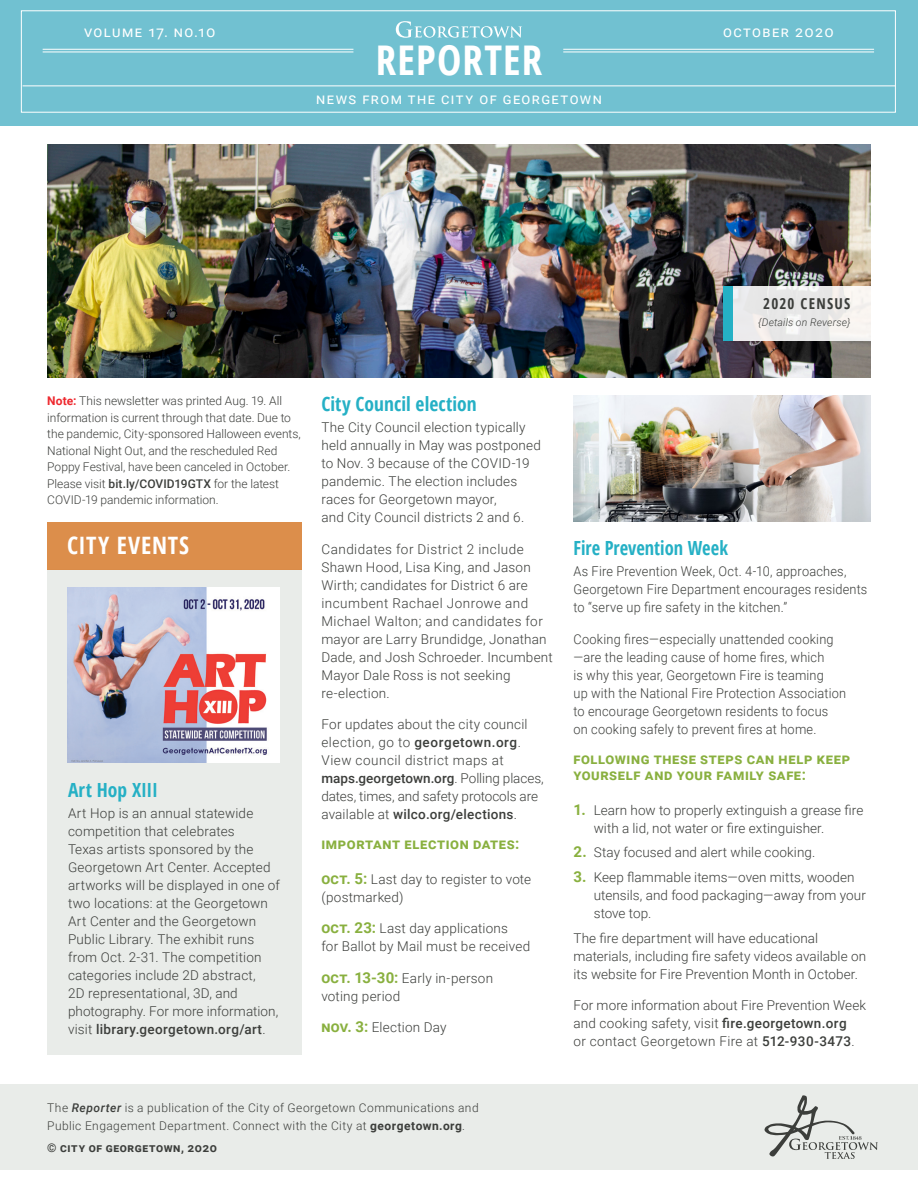
<style>
.page{position:relative;width:918px;height:1188px;background:#fff}
.page>*{position:absolute;margin:0;border:0;box-sizing:border-box;transform-origin:0 0}
.t1{font:700 condensed 40.95px "Open Sans";letter-spacing:.03em;color:#fff}
.White_headers{font:700 condensed 24px "Open Sans";letter-spacing:.035em;color:#fff}
.Blue_Headers{font:700 condensed 19.5px "Open Sans";color:#25b0c5}
.Blue_Headers-2{font:700 condensed 19.5px "Open Sans";color:#25b0c5;scale:.95 1}
.green_subheaders{font:700 15px/16.5px "Roboto";letter-spacing:.04em;color:#89b03f}
.t2{font:15px "Roboto";letter-spacing:.095em;color:#fff}
.Body_Copy{font:700 condensed 15px "Open Sans";letter-spacing:.085em;color:#3c3e3b}
.Body_Copy-2{font:300 13.5px/18px "Roboto";letter-spacing:.015em;color:#3c3e3b}
.Body_Copy-3{font:300 13.5px/18px "Roboto";letter-spacing:.015em;color:#3c3e3b;scale:.95 1}
.t3{font:300 12px/16.5px "Roboto";letter-spacing:.005em;color:#3c3e3b}
.t4{font:300 12px/18px "Roboto";letter-spacing:.035em;color:#3c3e3b}
.t5{font:700 12px "Roboto";letter-spacing:.05em;color:#3c3e3b}
.Body_Copy-4{font:italic 300 10.5px "Roboto";letter-spacing:.015em;color:#3c3e3b}
.s1{font-weight:700;color:#ee292f}
.s2{font-weight:500}
.s3{font-weight:700;font-size:15px;color:#89b03f}
.s4{font-weight:500;font-style:italic}
.s5{font-weight:700}
</style>
<div class="page">
<img style="left:47px;top:144px;width:824px;height:234px">
<div style="left:0;top:0;width:918px;height:126px;background:#71c1d1"></div>
<div style="left:0;top:1085px;width:918px;height:85px;background:#e9ece9"></div>
<svg style="left:396px;top:21px;width:126px;height:17px"></svg>
<hr style="left:23px;top:86px;width:872px;height:1px;background:#fff">
<hr style="left:43px;top:49px;width:310px;height:1px;background:#fff">
<hr style="left:43px;top:52px;width:310px;height:1px;background:#fff">
<hr style="left:563px;top:49px;width:311px;height:1px;background:#fff">
<hr style="left:563px;top:52px;width:311px;height:1px;background:#fff">
<div style="left:21px;top:10px;width:875px;height:103px;border:1px solid #fff"></div>
<svg style="left:733px;top:286px;width:138px;height:55px;fill:#eae9e8"></svg>
<div style="left:724px;top:286px;width:9px;height:55px;background:#25b0c5"></div>
<div style="left:47px;top:569px;width:254px;height:486px;background:#e9ece9"></div>
<div style="left:47px;top:522px;width:254px;height:47px;background:#dc8e4b"></div>
<svg style="left:764px;top:1095px;width:114px;height:64px"></svg>
<img style="left:68px;top:587px;width:212px;height:175px">
<img style="left:573px;top:396px;width:298px;height:126px">
<p class="t2" style="left:84px;top:21px;width:133px">volume 17. no.10</p>
<p class="t1" style="left:376px;top:32px;width:168px">REPORTER</p>
<p class="t2" style="left:316px;top:88px;width:287px">news from the city of georgetown</p>
<p class="t2" style="left:723px;top:21px;width:112px">october 2020</p>
<p class="Body_Copy" style="left:763px;top:293px;width:89px">2020 CENSUS</p>
<p class="Body_Copy-4" style="left:758px;top:314px;width:94px">{Details on Reverse}</p>
<p class="t3" style="left:47px;top:392px;width:255px"><span class="s1">Note:</span> This newsletter was printed Aug. 19. All information is current through that date. Due to the pandemic, City-sponsored Halloween events, National Night Out, and the rescheduled Red Poppy Festival, have been canceled in October.<br>Please visit <span class="s2">bit.ly/COVID19GTX</span> for the latest COVID-19 pandemic information.</p>
<p class="White_headers" style="left:67px;top:529px;width:124px">CITY EVENTS</p>
<p class="Blue_Headers" style="left:68px;top:776px;width:91px">Art Hop XIII</p>
<p class="Body_Copy-2" style="left:68px;top:804px;width:213px">Art Hop is an annual statewide competition that celebrates<br>Texas artists sponsored by the<br>Georgetown Art Center. Accepted artworks will be displayed in one of two locations: at the Georgetown<br>Art Center and the Georgetown<br>Public Library. The exhibit runs from Oct. 2-31. The competition categories include 2D abstract,<br>2D representational, 3D, and photography. For more information, visit <span class="s2">library.georgetown.org/art</span>.</p>
<p class="Blue_Headers" style="left:321px;top:390px;width:157px">City Council election</p>
<p class="Body_Copy-2" style="left:321px;top:418px;width:221px">The City Council election typically held annually in May was postponed to Nov. 3 because of the COVID-19 pandemic. The election includes races for Georgetown mayor,<br>and City Council districts 2 and 6.</p>
<p class="Body_Copy-2" style="left:321px;top:539px;width:233px">Candidates for District 2 include<br>Shawn Hood, Lisa King, and Jason<br>Wirth; candidates for District 6 are incumbent Rachael Jonrowe and<br>Michael Walton; and candidates for mayor are Larry Brundidge, Jonathan<br>Dade, and Josh Schroeder. Incumbent<br>Mayor Dale Ross is not seeking re-election.</p>
<p class="Body_Copy-2" style="left:321px;top:715px;width:224px">For updates about the city council election, go to <span class="s2">georgetown.org</span>.<br>View council district maps at <span class="s2">maps.georgetown.org</span>. Polling places, dates, times, and safety protocols are available at <span class="s2">wilco.org/elections</span>.</p>
<p class="green_subheaders" style="left:321px;top:835px;width:199px">important election dates:</p>
<p class="Body_Copy-2" style="left:321px;top:869px;width:211px"><span class="s3">oct. 5:</span> Last day to register to vote (postmarked)</p>
<p class="Body_Copy-2" style="left:321px;top:919px;width:210px"><span class="s3">oct. 23:</span> Last day applications<br>for Ballot by Mail must be received</p>
<p class="Body_Copy-2" style="left:321px;top:968px;width:173px"><span class="s3">oct. 13-30:</span> Early in-person voting period</p>
<p class="Body_Copy-2" style="left:321px;top:1018px;width:127px"><span class="s3">nov. 3:</span> Election Day</p>
<p class="Blue_Headers-2" style="left:573px;top:534px;width:164px">Fire Prevention Week</p>
<p class="Body_Copy-3" style="left:573px;top:562px;width:311px">As Fire Prevention Week, Oct. 4-10, approaches,<br>Georgetown Fire Department encourages residents to “serve up fire safety in the kitchen.”</p>
<p class="Body_Copy-3" style="left:573px;top:629px;width:289px">Cooking fires—especially unattended cooking —are the leading cause of home fires, which<br>is why this year, Georgetown Fire is teaming<br>up with the National Fire Protection Association to encourage Georgetown residents to focus<br>on cooking safely to prevent fires at home.</p>
<p class="green_subheaders" style="left:573px;top:750px;width:278px">following these steps can help keep yourself and your family safe:</p>
<p class="Body_Copy-2" style="left:594px;top:800px;width:271px;text-indent:-20px"><span class="s3">1.</span> Learn how to properly extinguish a grease fire with a lid, not water or fire extinguisher.</p>
<p class="Body_Copy-2" style="left:573px;top:843px;width:243px"><span class="s3">2.</span> Stay focused and alert while cooking.</p>
<p class="Body_Copy-2" style="left:594px;top:868px;width:274px;text-indent:-20px"><span class="s3">3.</span> Keep flammable items—oven mitts, wooden utensils, and food packaging—away from your stove top.</p>
<p class="Body_Copy-2" style="left:573px;top:929px;width:294px">The fire department will have educational materials, including fire safety videos available on its website for Fire Prevention Month in October.</p>
<p class="Body_Copy-2" style="left:573px;top:996px;width:294px">For more information about Fire Prevention Week and cooking safety, visit <span class="s2">fire.georgetown.org<br></span>or contact Georgetown Fire at <span class="s2">512-930-3473</span>.</p>
<p class="t4" style="left:47px;top:1098px;width:433px">The <span class="s4">Reporter</span> is a publication of the City of Georgetown Communications and<br>Public Engagement Department. Connect with the City at <span class="s5">georgetown.org</span>.</p>
<p class="t5" style="left:47px;top:1139px;width:171px">© city of georgetown, 2020</p>
</div>
